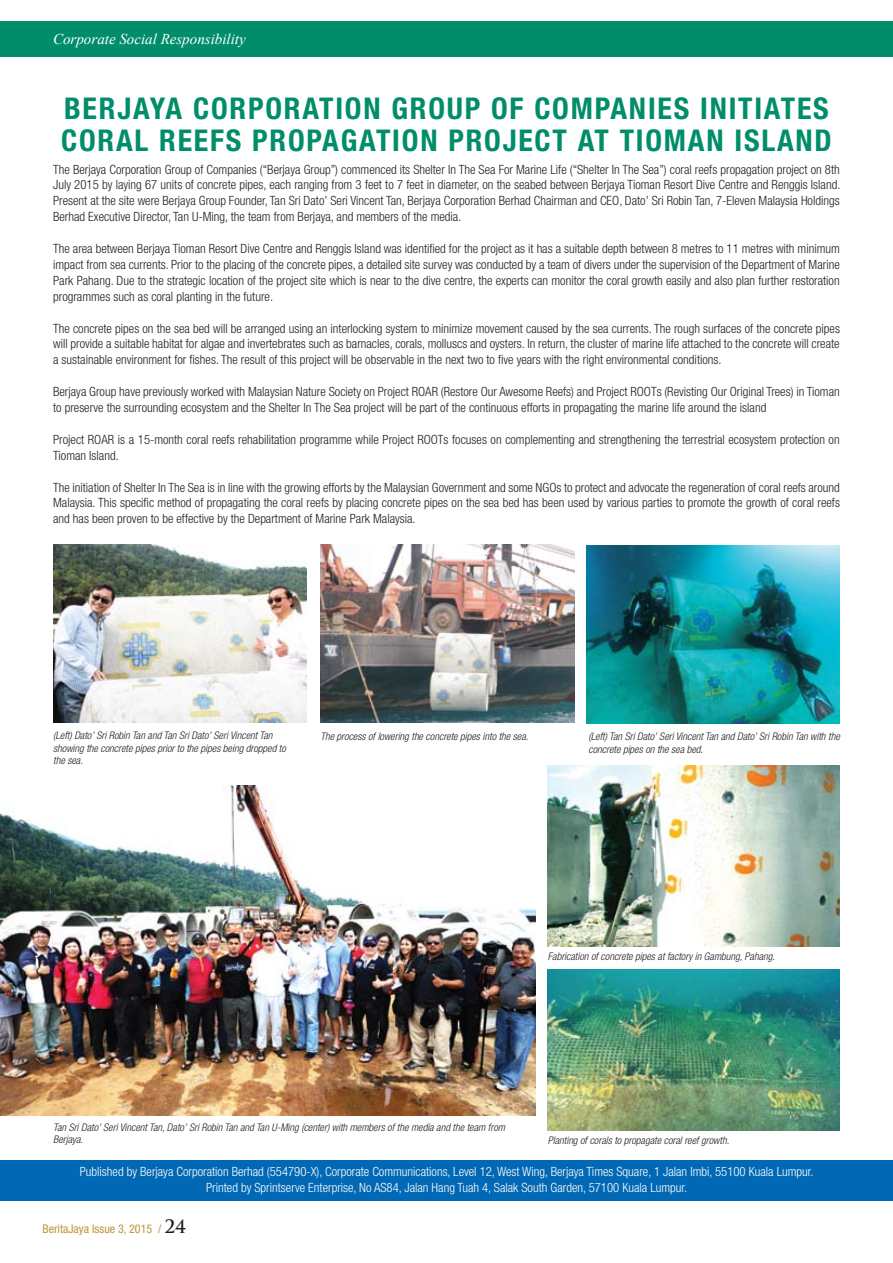
<style>
.page{position:relative;width:893px;height:1263px;background:#fff}
.page>*{position:absolute;margin:0;border:0;box-sizing:border-box;transform-origin:0 0}
.t1{font:700 condensed 30px/31.5px "Helvetica Neue LT Std";letter-spacing:.06em;color:#008d6a}
.t2{font:italic 15px "Times New Roman";color:#fff}
.t3{font:300 condensed 12.75px/15.9px "Helvetica Neue LT Std";color:#231f20;text-align:justify}
.t4{font:300 condensed 12.75px/15.9px "Helvetica Neue LT Std";color:#fff;text-align:center}
.t5{font:condensed 12px "Helvetica Neue LT Std";color:#bc9633}
.t6{font:italic 300 condensed 10.5px/12.6px "Helvetica Neue LT Std";color:#231f20}
.s1{font-family:"Trajan Pro";font-weight:700;font-stretch:normal;font-size:18px;color:#231f20}
</style>
<div class="page">
<div style="left:0;top:21px;width:893px;height:36px;background:#008d6a"></div>
<img style="left:547px;top:969px;width:293px;height:161px">
<img style="left:0;top:785px;width:536px;height:330px">
<div style="left:0;top:1160px;width:893px;height:41px;background:#0068b4"></div>
<img style="left:53px;top:544px;width:254px;height:178px">
<img style="left:586px;top:546px;width:254px;height:177px">
<img style="left:320px;top:544px;width:254px;height:178px">
<img style="left:547px;top:765px;width:293px;height:182px">
<p class="t2" style="left:53px;top:31px;width:194px">Corporate Social Responsibility</p>
<h1 class="t1" style="left:61px;top:92px;width:772px">BERJAYA CORPORATION GROUP OF COMPANIES INITIATES<br>CORAL REEFS PROPAGATION PROJECT AT TIOMAN ISLAND</h1>
<p class="t3" style="left:53px;top:161px;width:789px">The Berjaya Corporation Group of Companies (“Berjaya Group”) commenced its Shelter In The Sea For Marine Life (“Shelter In The Sea”) coral reefs propagation project on 8th July 2015 by laying 67 units of concrete pipes, each ranging from 3 feet to 7 feet in diameter, on the seabed between Berjaya Tioman Resort Dive Centre and Renggis Island.<br>Present at the site were Berjaya Group Founder, Tan Sri Dato’ Seri Vincent Tan, Berjaya Corporation Berhad Chairman and CEO, Dato’ Sri Robin Tan, 7-Eleven Malaysia Holdings Berhad Executive Director, Tan U-Ming, the team from Berjaya, and members of the media.</p>
<p class="t3" style="left:53px;top:240px;width:788px">The area between Berjaya Tioman Resort Dive Centre and Renggis Island was identified for the project as it has a suitable depth between 8 metres to 11 metres with minimum impact from sea currents. Prior to the placing of the concrete pipes, a detailed site survey was conducted by a team of divers under the supervision of the Department of Marine Park Pahang. Due to the strategic location of the project site which is near to the dive centre, the experts can monitor the coral growth easily and also plan further restoration programmes such as coral planting in the future.</p>
<p class="t3" style="left:53px;top:320px;width:788px">The concrete pipes on the sea bed will be arranged using an interlocking system to minimize movement caused by the sea currents. The rough surfaces of the concrete pipes will provide a suitable habitat for algae and invertebrates such as barnacles, corals, molluscs and oysters. In return, the cluster of marine life attached to the concrete will create a sustainable environment for fishes. The result of this project will be observable in the next two to five years with the right environmental conditions.</p>
<p class="t3" style="left:53px;top:384px;width:788px">Berjaya Group have previously worked with Malaysian Nature Society on Project ROAR (Restore Our Awesome Reefs) and Project ROOTs (Revisting Our Original Trees) in Tioman to preserve the surrounding ecosystem and the Shelter In The Sea project will be part of the continuous efforts in propagating the marine life around the island</p>
<p class="t3" style="left:53px;top:431px;width:788px">Project ROAR is a 15-month coral reefs rehabilitation programme while Project ROOTs focuses on complementing and strengthening the terrestrial ecosystem protection on<br>Tioman Island.</p>
<p class="t3" style="left:53px;top:479px;width:788px">The initiation of Shelter In The Sea is in line with the growing efforts by the Malaysian Government and some NGOs to protect and advocate the regeneration of coral reefs around Malaysia. This specific method of propagating the coral reefs by placing concrete pipes on the sea bed has been used by various parties to promote the growth of coral reefs and has been proven to be effective by the Department of Marine Park Malaysia.</p>
<p class="t6" style="left:53px;top:729px;width:234px">(Left) Dato’ Sri Robin Tan and Tan Sri Dato’ Seri Vincent Tan showing the concrete pipes prior to the pipes being dropped to the sea.</p>
<p class="t6" style="left:588px;top:731px;width:253px">(Left) Tan Sri Dato’ Seri Vincent Tan and Dato’ Sri Robin Tan with the concrete pipes on the sea bed.</p>
<p class="t6" style="left:320px;top:731px;width:210px">The process of lowering the concrete pipes into the sea.</p>
<p class="t6" style="left:548px;top:950px;width:229px">Fabrication of concrete pipes at factory in Gambung, Pahang.</p>
<p class="t6" style="left:53px;top:1121px;width:453px">Tan Sri Dato’ Seri Vincent Tan, Dato’ Sri Robin Tan and Tan U-Ming (center) with members of the media and the team from<br>Berjaya.</p>
<p class="t6" style="left:548px;top:1135px;width:183px">Planting of corals to propagate coral reef growth.</p>
<p class="t4" style="left:80px;top:1164px;width:735px">Published by Berjaya Corporation Berhad (554790-X), Corporate Communications, Level 12, West Wing, Berjaya Times Square, 1 Jalan Imbi, 55100 Kuala Lumpur.<br>Printed by Sprintserve Enterprise, No AS84, Jalan Hang Tuah 4, Salak South Garden, 57100 Kuala Lumpur.</p>
<p class="t5" style="left:43px;top:1222px;width:145px">BeritaJaya Issue 3, 2015 / <span class="s1">24</span></p>
</div>
